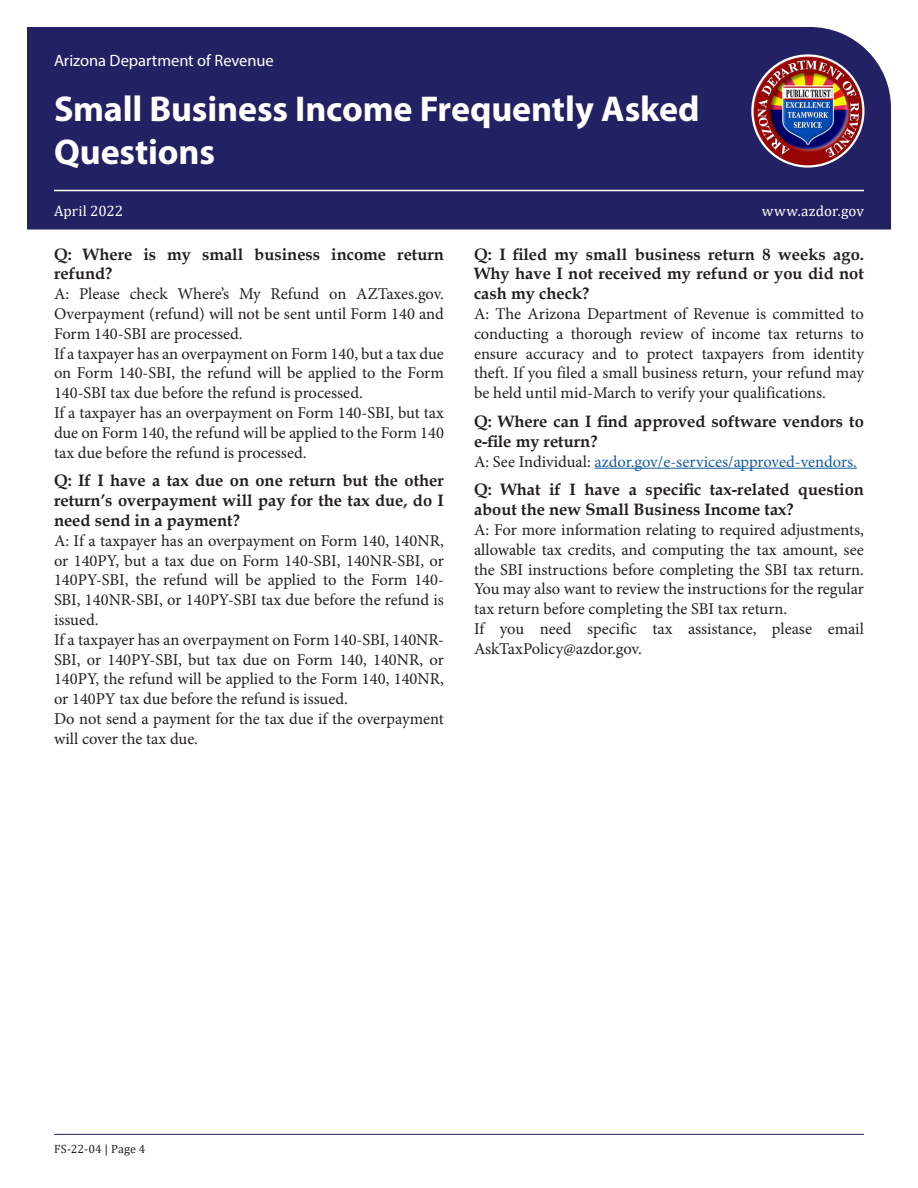
<style>
.page{position:relative;width:918px;height:1188px;background:#fff}
.page>*{position:absolute;margin:0;border:0;box-sizing:border-box;transform-origin:0 0}
.t1{font:700 36px/43.2px "Myriad Pro";letter-spacing:-.005em;color:#fff}
.t2{font:16.5px/19.8px "Minion Pro";color:#231f20;text-align:justify}
.Questions{font:700 16.5px/19.8px "Book Antiqua";color:#231f20}
.t3{font:16.5px "Minion Pro";color:#175d9e}
.t4{font:16.5px "Myriad Pro";letter-spacing:-.005em;color:#fff}
.t5{font:15px "Cambria";letter-spacing:.005em;color:#fff}
.t6{font:12px "Cambria";letter-spacing:.02em;color:#231f20}
.s1{color:#231f20}
</style>
<div class="page">
<hr style="left:54px;top:1134px;width:810px;height:1px;background:#222163">
<div style="left:27px;top:27px;width:864px;height:203px;background:#222163"></div>
<hr style="left:54px;top:190px;width:810px;height:1px;background:#fff">
<img style="left:752px;top:56px;width:111px;height:110px;border-radius:55px">
<div style="left:751px;top:54px;width:114px;height:114px;border:2px solid #fff;border-radius:50%"></div>
<hr style="left:595px;top:468px;width:262px;height:1px;background:#175d9e">
<p class="t4" style="left:54px;top:51px;width:221px">Arizona Department of Revenue</p>
<h1 class="t1" style="left:54px;top:86px;width:647px">Small Business Income Frequently Asked<br>Questions</h1>
<p class="t5" style="left:54px;top:202px;width:71px">April 2022</p>
<p class="t5" style="left:762px;top:202px;width:104px">www.azdor.gov</p>
<p class="Questions" style="left:54px;top:244px;width:391px">Q: Where is my small business income return refund?</p>
<p class="t2" style="left:54px;top:284px;width:392px">A: Please check Where’s My Refund on AZTaxes.gov.<br>Overpayment (refund) will not be sent until Form 140 and Form 140-SBI are processed.</p>
<p class="t2" style="left:54px;top:343px;width:391px">If a taxpayer has an overpayment on Form 140, but a tax due on Form 140-SBI, the refund will be applied to the Form 140-SBI tax due before the refund is processed.</p>
<p class="t2" style="left:54px;top:403px;width:391px">If a taxpayer has an overpayment on Form 140-SBI, but tax due on Form 140, the refund will be applied to the Form 140 tax due before the refund is processed.</p>
<p class="Questions" style="left:54px;top:471px;width:391px;text-align:justify">Q: If I have a tax due on one return but the other return’s overpayment will pay for the tax due, do I need send in a payment?</p>
<p class="t2" style="left:54px;top:531px;width:392px">A: If a taxpayer has an overpayment on Form 140, 140NR, or 140PY, but a tax due on Form 140-SBI, 140NR-SBI, or 140PY-SBI, the refund will be applied to the Form 140- SBI, 140NR-SBI, or 140PY-SBI tax due before the refund is issued.</p>
<p class="t2" style="left:54px;top:630px;width:392px">If a taxpayer has an overpayment on Form 140-SBI, 140NR-SBI, or 140PY-SBI, but tax due on Form 140, 140NR, or 140PY, the refund will be applied to the Form 140, 140NR, or 140PY tax due before the refund is issued.</p>
<p class="t2" style="left:54px;top:709px;width:392px">Do not send a payment for the tax due if the overpayment will cover the tax due.</p>
<p class="Questions" style="left:474px;top:244px;width:391px;text-align:justify">Q: I filed my small business return 8 weeks ago.<br>Why have I not received my refund or you did not cash my check?</p>
<p class="t2" style="left:474px;top:304px;width:392px">A: The Arizona Department of Revenue is committed to conducting a thorough review of income tax returns to ensure accuracy and to protect taxpayers from identity theft. If you filed a small business return, your refund may be held until mid-March to verify your qualifications.</p>
<p class="Questions" style="left:474px;top:411px;width:391px">Q: Where can I find approved software vendors to e-file my return?</p>
<p class="t3" style="left:474px;top:450px;width:385px"><span class="s1">A: See Individual:</span> azdor.gov/e-services/approved-vendors.</p>
<p class="Questions" style="left:474px;top:480px;width:392px">Q: What if I have a specific tax-related question about the new Small Business Income tax?</p>
<p class="t2" style="left:474px;top:520px;width:392px">A: For more information relating to required adjustments, allowable tax credits, and computing the tax amount, see the SBI instructions before completing the SBI tax return.<br>You may also want to review the instructions for the regular tax return before completing the SBI tax return.</p>
<p class="t2" style="left:474px;top:619px;width:391px">If you need specific tax assistance, please email<br>AskTaxPolicy@azdor.gov.</p>
<p class="t6" style="left:54px;top:1142px;width:93px">FS-22-04 | Page 4</p>
</div>
